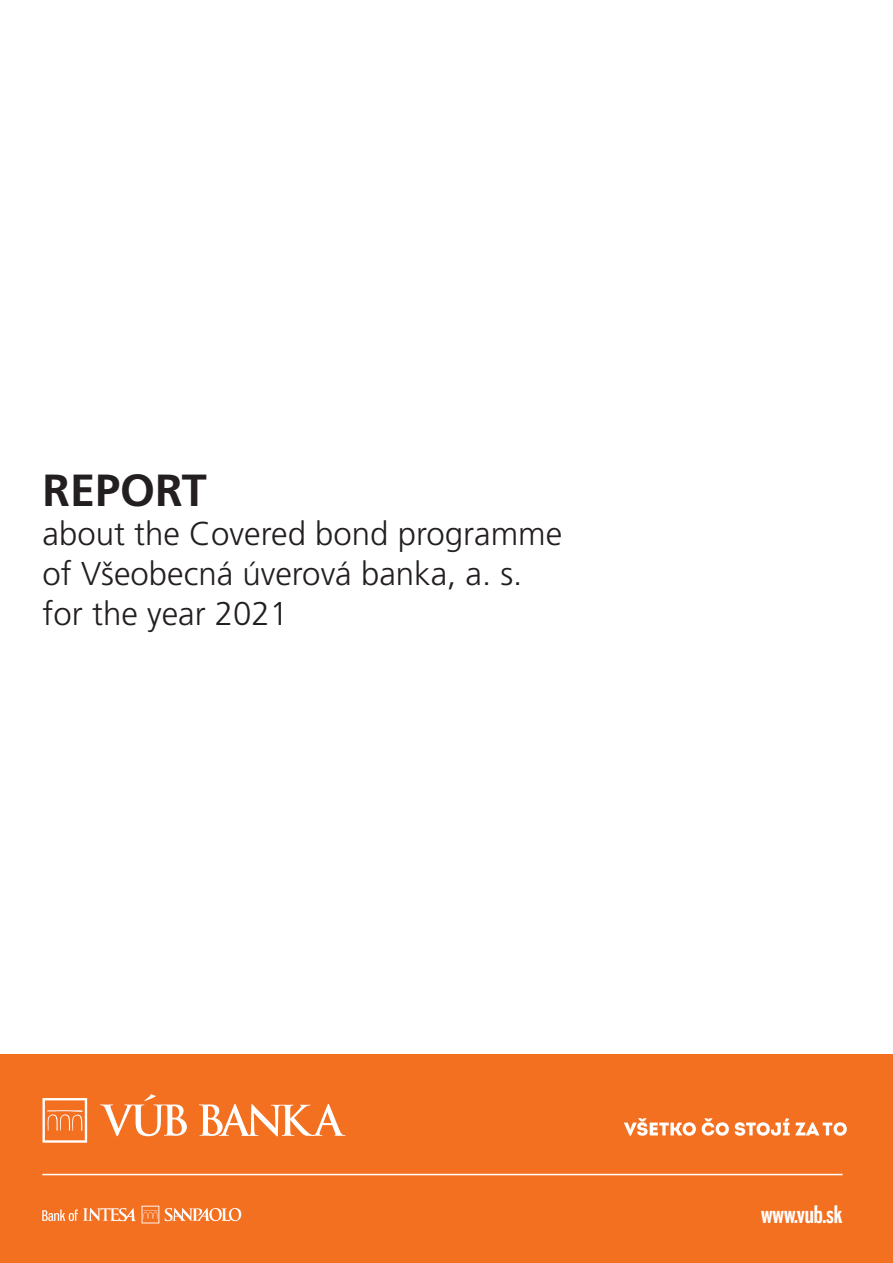
<style>
.page{position:relative;width:893px;height:1263px;background:#fff}
.page>*{position:absolute;margin:0;border:0;box-sizing:border-box;transform-origin:0 0}
.t1{font:700 45px "Frutiger LT Pro";color:#231f20}
.t2{font:300 33px/39.6px "Frutiger LT Pro";color:#231f20}
.t3{font:700 22.2px "Gnuolane Rg";color:#fff}
</style>
<div class="page">
<div style="left:0;top:1054px;width:893px;height:209px;background:#f37021"></div>
<svg style="left:624px;top:1118px;width:223px;height:18px"></svg>
<svg style="left:199px;top:1104px;width:146px;height:32px"></svg>
<svg style="left:100px;top:1094px;width:87px;height:42px"></svg>
<svg style="left:43px;top:1098px;width:44px;height:45px"></svg>
<hr style="left:42px;top:1174px;width:800px;height:1px;background:#fff">
<svg style="left:165px;top:1208px;width:76px;height:13px"></svg>
<svg style="left:42px;top:1208px;width:94px;height:13px"></svg>
<svg style="left:142px;top:1206px;width:17px;height:17px"></svg>
<h1 class="t1" style="left:43px;top:464px;width:166px">REPORT</h1>
<p class="t2" style="left:43px;top:514px;width:521px">about the Covered bond programme of Všeobecná úverová banka, a. s. for the year 2021</p>
<p class="t3" style="left:761px;top:1202px;width:83px">www.vub.sk</p>
</div>
